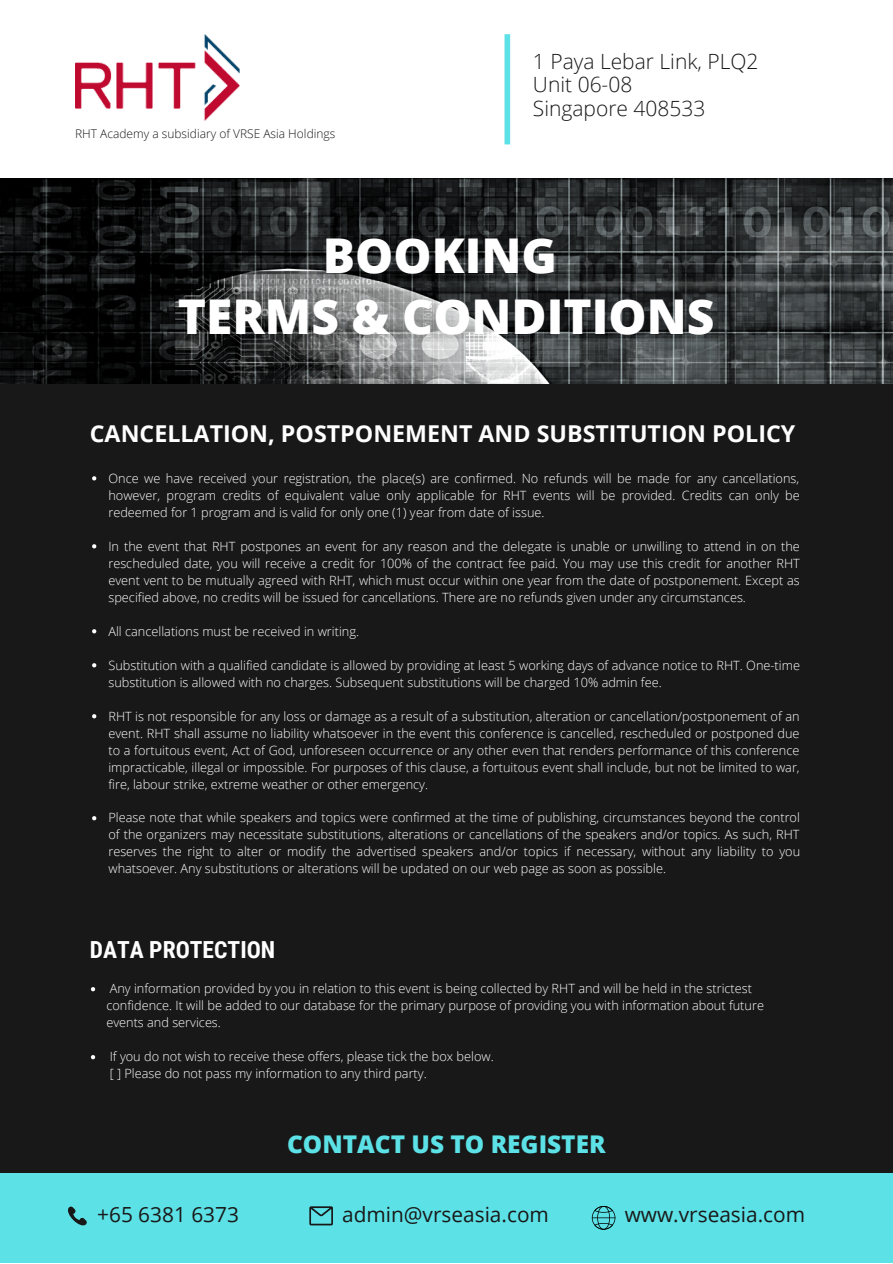
<style>
.page{position:relative;width:893px;height:1264px;background:#fff}
.page>*{position:absolute;margin:0;border:0;box-sizing:border-box;transform-origin:0 0}
.t1{font:800 48px "Open Sans";color:#fff}
.t2{font:800 24.45px "Open Sans";color:#5ce1e6}
.t3{font:700 23.55px "Roboto Condensed";color:#fff}
.t4{font:700 23.25px "Open Sans";color:#fff}
.t5{font:300 21px "Open Sans";color:#191818}
.t6{font:20.85px "Open Sans";color:#191818}
.t7{font:300 12.75px/17px "Open Sans";color:#fff;text-align:justify}
.t8{font:300 12px "Open Sans";color:#191818}
</style>
<div class="page">
<div style="left:0;top:379px;width:892px;height:794px;background:#191818"></div>
<img style="left:0;top:178px;width:892px;height:206px">
<div style="left:504px;top:34px;width:6px;height:110px;background:#5ce1e6"></div>
<img style="left:75px;top:34px;width:164px;height:87px">
<svg style="left:92px;top:476px;width:4px;height:4px"></svg>
<svg style="left:92px;top:544px;width:4px;height:4px"></svg>
<svg style="left:92px;top:629px;width:4px;height:4px"></svg>
<svg style="left:92px;top:663px;width:4px;height:4px"></svg>
<svg style="left:92px;top:714px;width:4px;height:4px"></svg>
<svg style="left:92px;top:816px;width:4px;height:4px"></svg>
<svg style="left:91px;top:987px;width:4px;height:4px"></svg>
<svg style="left:91px;top:1055px;width:4px;height:4px"></svg>
<div style="left:0;top:1173px;width:892px;height:89px;background:#5ce1e6"></div>
<svg style="left:68px;top:1206px;width:19px;height:20px"></svg>
<svg style="left:309px;top:1206px;width:24px;height:19px"></svg>
<svg style="left:591px;top:1206px;width:24px;height:23px"></svg>
<p class="t8" style="left:75px;top:125px;width:262px">RHT Academy a subsidiary of VRSE Asia Holdings</p>
<p class="t5" style="left:533px;top:46px;width:227px">1 Paya Lebar Link, PLQ2</p>
<p class="t5" style="left:533px;top:70px;width:101px">Unit 06-08</p>
<p class="t5" style="left:533px;top:93px;width:174px">Singapore 408533</p>
<p class="t1" style="left:323px;top:221px;width:235px">BOOKING</p>
<p class="t1" style="left:178px;top:283px;width:538px">TERMS &amp; CONDITIONS</p>
<p class="t4" style="left:90px;top:417px;width:707px">CANCELLATION, POSTPONEMENT AND SUBSTITUTION POLICY</p>
<p class="t7" style="left:108px;top:469px;width:692px">Once we have received your registration, the place(s) are confirmed. No refunds will be made for any cancellations, however, program credits of equivalent value only applicable for RHT events will be provided. Credits can only be redeemed for 1 program and is valid for only one (1) year from date of issue.</p>
<p class="t7" style="left:108px;top:537px;width:693px">In the event that RHT postpones an event for any reason and the delegate is unable or unwilling to attend in on the rescheduled date, you will receive a credit for 100% of the contract fee paid. You may use this credit for another RHT event vent to be mutually agreed with RHT, which must occur within one year from the date of postponement. Except as specified above, no credits will be issued for cancellations. There are no refunds given under any circumstances.</p>
<p class="t7" style="left:108px;top:622px;width:252px">All cancellations must be received in writing.</p>
<p class="t7" style="left:108px;top:656px;width:693px">Substitution with a qualified candidate is allowed by providing at least 5 working days of advance notice to RHT. One-time substitution is allowed with no charges. Subsequent substitutions will be charged 10% admin fee.</p>
<p class="t7" style="left:108px;top:707px;width:692px">RHT is not responsible for any loss or damage as a result of a substitution, alteration or cancellation/postponement of an event. RHT shall assume no liability whatsoever in the event this conference is cancelled, rescheduled or postponed due to a fortuitous event, Act of God, unforeseen occurrence or any other even that renders performance of this conference impracticable, illegal or impossible. For purposes of this clause, a fortuitous event shall include, but not be limited to war, fire, labour strike, extreme weather or other emergency.</p>
<p class="t7" style="left:108px;top:809px;width:693px">Please note that while speakers and topics were confirmed at the time of publishing, circumstances beyond the control of the organizers may necessitate substitutions, alterations or cancellations of the speakers and/or topics. As such, RHT reserves the right to alter or modify the advertised speakers and/or topics if necessary, without any liability to you whatsoever. Any substitutions or alterations will be updated on our web page as soon as possible.</p>
<p class="t3" style="left:90px;top:935px;width:187px">DATA PROTECTION</p>
<p class="t7" style="left:106px;top:980px;width:659px;text-align:left">Any information provided by you in relation to this event is being collected by RHT and will be held in the strictest confidence. It will be added to our database for the primary purpose of providing you with information about future events and services.</p>
<p class="t7" style="left:110px;top:1047px;width:385px">If you do not wish to receive these offers, please tick the box below.</p>
<p class="t7" style="left:110px;top:1064px;width:318px">[ ] Please do not pass my information to any third party.</p>
<p class="t2" style="left:287px;top:1126px;width:320px">CONTACT US TO REGISTER</p>
<p class="t6" style="left:97px;top:1199px;width:143px">+65 6381 6373</p>
<p class="t6" style="left:342px;top:1199px;width:208px">admin@vrseasia.com</p>
<p class="t6" style="left:624px;top:1199px;width:182px">www.vrseasia.com</p>
</div>
